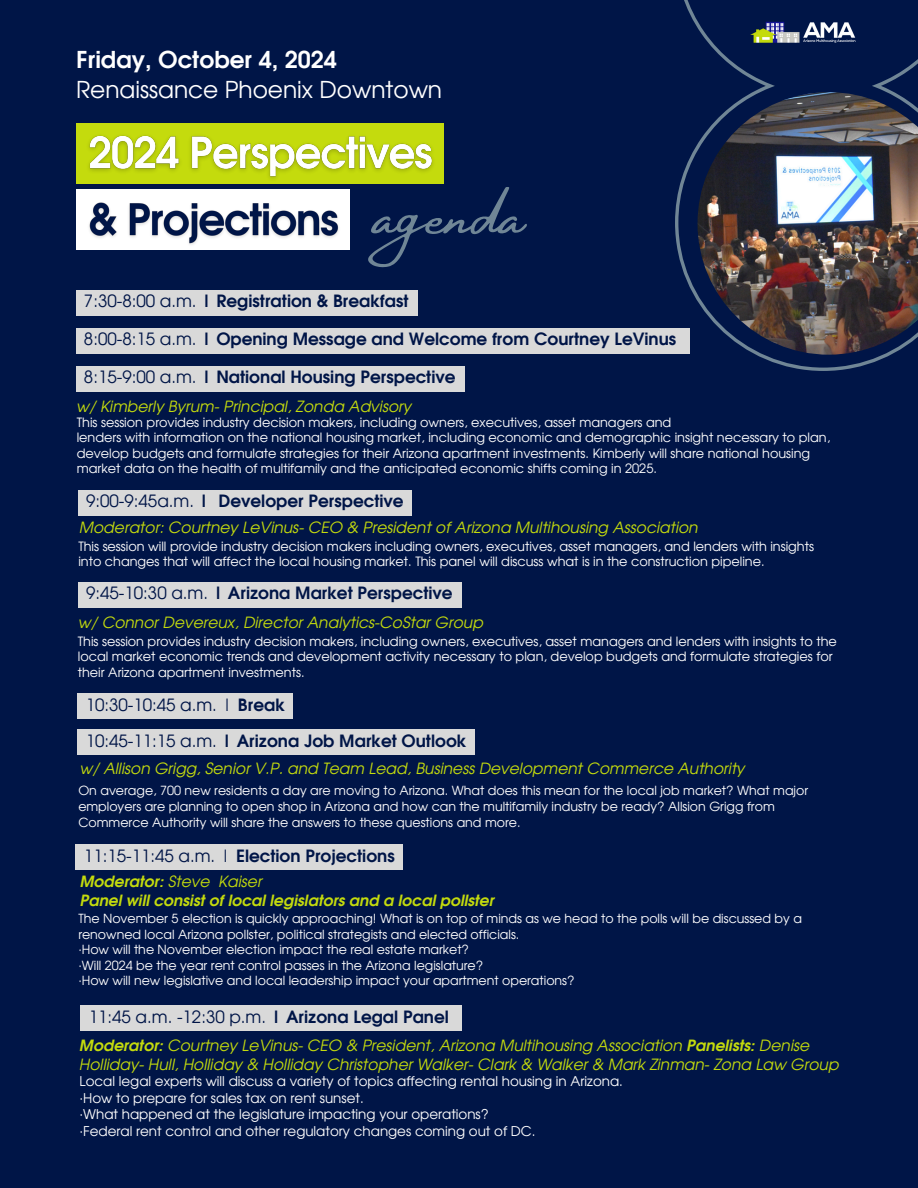
<style>
.page{position:relative;width:918px;height:1188px;background:#001547}
.page>*{position:absolute;margin:0;border:0;box-sizing:border-box;transform-origin:0 0}
.t1{font:70.65px "Amsterdam Four";color:#708696}
.t2{font:23.25px/30.3px "Evolventa";color:#fff}
.t3{font:700 16.95px "Evolventa";color:#001547}
.t4{font:16.95px "Evolventa";color:#001547}
.t5{font:italic 15.45px/19px "Evolventa";color:#c4db0d}
.t6{font:italic 700 15.45px "Evolventa";color:#c4db0d}
.t7{font:13.5px "Evolventa";color:#fff}
.t8{font:12.75px/15.5px "Evolventa";color:#fff}
.t9{font:12.6px/15.6px "Evolventa";color:#fff}
.s1{font-weight:700}
.s2{font-weight:400}
</style>
<div class="page">
<svg style="left:675px;top:0;width:243px;height:371px"></svg>
<img style="left:698px;top:92px;width:220px;height:263px">
<img style="left:750px;top:16px;width:110px;height:31px">
<div style="left:76px;top:190px;width:273px;height:60px;background:#fff"></div>
<div style="left:76px;top:123px;width:368px;height:60px;background:#c4db0d"></div>
<img style="left:89px;top:202px;width:250px;height:43px">
<img style="left:83px;top:135px;width:357px;height:49px">
<div style="left:76px;top:290px;width:341px;height:25px;background:#d9d9d9"></div>
<div style="left:76px;top:367px;width:388px;height:25px;background:#d9d9d9"></div>
<div style="left:76px;top:328px;width:614px;height:25px;background:#d9d9d9"></div>
<div style="left:78px;top:582px;width:383px;height:26px;background:#d9d9d9"></div>
<div style="left:78px;top:694px;width:215px;height:25px;background:#d9d9d9"></div>
<div style="left:78px;top:490px;width:334px;height:25px;background:#d9d9d9"></div>
<div style="left:78px;top:730px;width:397px;height:25px;background:#d9d9d9"></div>
<div style="left:76px;top:845px;width:327px;height:25px;background:#d9d9d9"></div>
<div style="left:81px;top:1006px;width:381px;height:25px;background:#d9d9d9"></div>
<h3 class="t2" style="left:76px;top:45px;width:367px"><span class="s1">Friday, October 4, 2024<br></span>Renaissance Phoenix Downtown</h3>
<p class="t1" style="left:375px;top:176px;width:151px">agenda</p>
<p class="t3" style="left:84px;top:294px;width:326px"><span class="s2">7:30-8:00 a.m.</span> | Registration &amp; Breakfast</p>
<p class="t3" style="left:84px;top:332px;width:594px"><span class="s2">8:00-8:15 a.m.</span> | Opening Message and Welcome from Courtney LeVinus</p>
<p class="t3" style="left:84px;top:370px;width:373px"><span class="s2">8:15-9:00 a.m.</span> | National Housing Perspective</p>
<p class="t8" style="left:77px;top:415px;width:596px">This session provides industry decision makers, including owners, executives, asset managers and</p>
<p class="t8" style="left:77px;top:431px;width:755px">lenders with information on the national housing market, including economic and demographic insight necessary to plan, develop budgets and formulate strategies for their Arizona apartment investments. Kimberly will share national housing market data on the health of multifamily and the anticipated economic shifts coming in 2025.</p>
<p class="t5" style="left:76px;top:398px;width:336px">w/ Kimberly Byrum- Principal, Zonda Advisory</p>
<p class="t3" style="left:86px;top:494px;width:319px"><span class="s2">9:00-9:45a.m.</span> | Developer Perspective</p>
<p class="t5" style="left:79px;top:518px;width:620px">Moderator: Courtney LeVinus- CEO &amp; President of Arizona Multihousing Association</p>
<p class="t8" style="left:78px;top:539px;width:737px">This session will provide industry decision makers including owners, executives, asset managers, and lenders with insights into changes that will affect the local housing market. This panel will discuss what is in the construction pipeline.</p>
<p class="t3" style="left:86px;top:586px;width:368px"><span class="s2">9:45-10:30 a.m.</span> | Arizona Market Perspective</p>
<p class="t5" style="left:78px;top:614px;width:407px">w/ Connor Devereux, Director Analytics-CoStar Group</p>
<p class="t8" style="left:78px;top:634px;width:761px">This session provides industry decision makers, including owners, executives, asset managers and lenders with insights to the local market economic trends and development activity necessary to plan, develop budgets and formulate strategies for their Arizona apartment investments.</p>
<p class="t4" style="left:86px;top:697px;width:201px">10:30-10:45 a.m. | <span class="s1">Break</span></p>
<p class="t3" style="left:86px;top:733px;width:382px"><span class="s2">10:45-11:15 a.m.</span> | Arizona Job Market Outlook</p>
<p class="t9" style="left:78px;top:784px;width:731px">On average, 700 new residents a day are moving to Arizona. What does this mean for the local job market? What major employers are planning to open shop in Arizona and how can the multifamily industry be ready? Allsion Grigg from<br>Commerce Authority will share the answers to these questions and more.</p>
<p class="t5" style="left:79px;top:760px;width:667px">w/ Allison Grigg, Senior V.P. and Team Lead, Business Development Commerce Authority</p>
<p class="t3" style="left:84px;top:848px;width:312px"><span class="s2">11:15-11:45 a.m. |</span> Election Projections</p>
<p class="t5" style="left:79px;top:873px;width:184px"><span class="s1">Moderator:</span> Steve Kaiser</p>
<p class="t6" style="left:79px;top:894px;width:416px">Panel will consist of local legislators and a local pollster</p>
<p class="t9" style="left:78px;top:911px;width:725px">The November 5 election is quickly approaching! What is on top of minds as we head to the polls will be discussed by a renowned local Arizona pollster, political strategists and elected officials.</p>
<h4 class="t9" style="left:78px;top:943px;width:392px">·How will the November election impact the real estate market?</h4>
<p class="t9" style="left:78px;top:958px;width:406px">·Will 2024 be the year rent control passes in the Arizona legislature?</p>
<p class="t9" style="left:78px;top:974px;width:498px">·How will new legislative and local leadership impact your apartment operations?</p>
<p class="t4" style="left:89px;top:1009px;width:362px">11:45 a.m. -12:30 p.m. <span class="s1">| Arizona Legal Panel</span></p>
<p class="t5" style="left:79px;top:1037px;width:761px"><span class="s1">Moderator:</span> Courtney LeVinus- CEO &amp; President, Arizona Multihousing Association <span class="s1">Panelists:</span> Denise<br>Holliday- Hull, Holliday &amp; Holliday Christopher Walker- Clark &amp; Walker &amp; Mark Zinman- Zona Law Group</p>
<p class="t7" style="left:79px;top:1075px;width:545px">Local legal experts will discuss a variety of topics affecting rental housing in Arizona.</p>
<p class="t7" style="left:79px;top:1092px;width:286px">·How to prepare for sales tax on rent sunset.</p>
<p class="t7" style="left:79px;top:1108px;width:411px">·What happened at the legislature impacting your operations?</p>
<p class="t7" style="left:79px;top:1125px;width:458px">·Federal rent control and other regulatory changes coming out of DC.</p>
</div>
